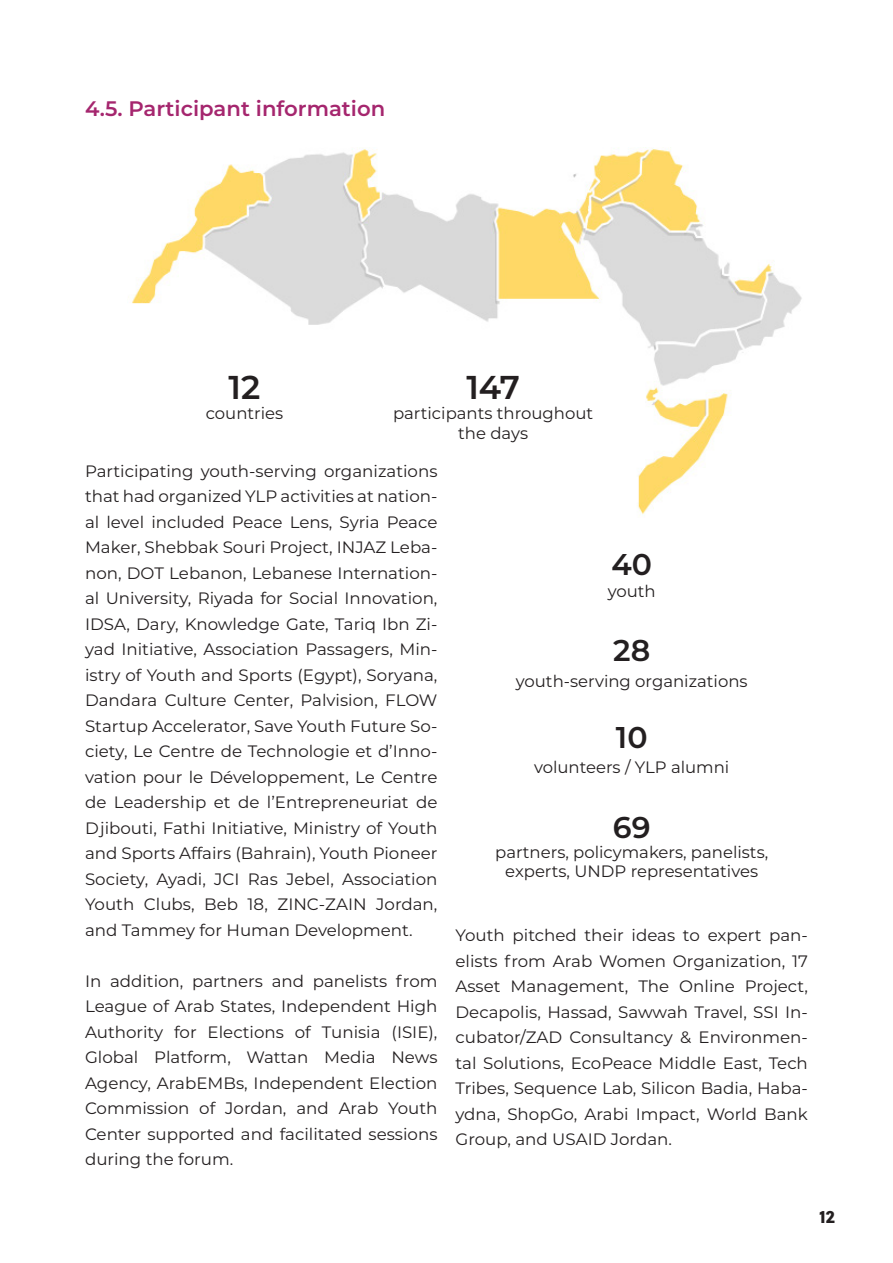
<style>
.page{position:relative;width:893px;height:1263px;background:#fff}
.page>*{position:absolute;margin:0;border:0;box-sizing:border-box;transform-origin:0 0}
.t1{font:600 33px "Montserrat";color:#231f20}
.t2{font:600 30px "Montserrat";color:#231f20}
.t3{font:600 21px "Montserrat";color:#a5266e}
.t4{font:18px "Soleil Xb";color:#231f20}
.t5{font:16.5px/25.5px "Montserrat";color:#231f20;text-align:justify}
</style>
<div class="page">
<img style="left:128px;top:148px;width:674px;height:367px">
<p class="t3" style="left:85px;top:94px;width:302px">4.5. Participant information</p>
<h1 class="t1" style="left:229px;top:364px;width:33px">12</h1>
<p class="t5" style="left:206px;top:400px;width:79px">countries</p>
<h1 class="t1" style="left:466px;top:364px;width:55px">147</h1>
<p class="t5" style="left:393px;top:403px;width:202px;line-height:19.8px;text-align:center">participants throughout the days</p>
<p class="t5" style="left:85px;top:457px;width:354px">Participating youth-serving organizations that had organized YLP activities at nation&shy;al level included Peace Lens, Syria Peace Maker, Shebbak Souri Project, INJAZ Leba&shy;non, DOT Lebanon, Lebanese Internation&shy;al University, Riyada for Social Innovation, IDSA, Dary, Knowledge Gate, Tariq Ibn Zi&shy;yad Initiative, Association Passagers, Min&shy;istry of Youth and Sports (Egypt), Soryana, Dandara Culture Center, Palvision, FLOW Startup Accelerator, Save Youth Future So&shy;ciety, Le Centre de Technologie et d’Inno&shy;vation pour le Développement, Le Centre de Leadership et de l’Entrepreneuriat de Djibouti, Fathi Initiative, Ministry of Youth and Sports Affairs (Bahrain), Youth Pioneer Society, Ayadi, JCI Ras Jebel, Association Youth Clubs, Beb 18, ZINC-ZAIN Jordan, and Tammey for Human Development.</p>
<p class="t5" style="left:85px;top:967px;width:354px">In addition, partners and panelists from League of Arab States, Independent High Authority for Elections of Tunisia (ISIE), Global Platform, Wattan Media News Agency, ArabEMBs, Independent Election Commission of Jordan, and Arab Youth Center supported and facilitated sessions during the forum.</p>
<h2 class="t2" style="left:611px;top:543px;width:42px">40</h2>
<p class="t5" style="left:608px;top:577px;width:50px">youth</p>
<h2 class="t2" style="left:613px;top:629px;width:39px">28</h2>
<p class="t5" style="left:516px;top:667px;width:233px">youth-serving organizations</p>
<h2 class="t2" style="left:616px;top:716px;width:33px">10</h2>
<p class="t5" style="left:534px;top:754px;width:197px">volunteers / YLP alumni</p>
<h2 class="t2" style="left:613px;top:806px;width:39px">69</h2>
<p class="t5" style="left:495px;top:841px;width:275px;line-height:19.8px;text-align:center">partners, policymakers, panelists, experts, UNDP representatives</p>
<p class="t5" style="left:455px;top:922px;width:354px">Youth pitched their ideas to expert pan&shy;elists from Arab Women Organization, 17<br>Asset Management, The Online Project, Decapolis, Hassad, Sawwah Travel, SSI In&shy;cubator/ZAD Consultancy &amp; Environmen&shy;tal Solutions, EcoPeace Middle East, Tech Tribes, Sequence Lab, Silicon Badia, Haba&shy;ydna, ShopGo, Arabi Impact, World Bank Group, and USAID Jordan.</p>
<p class="t4" style="left:819px;top:1202px;width:18px">12</p>
</div>
